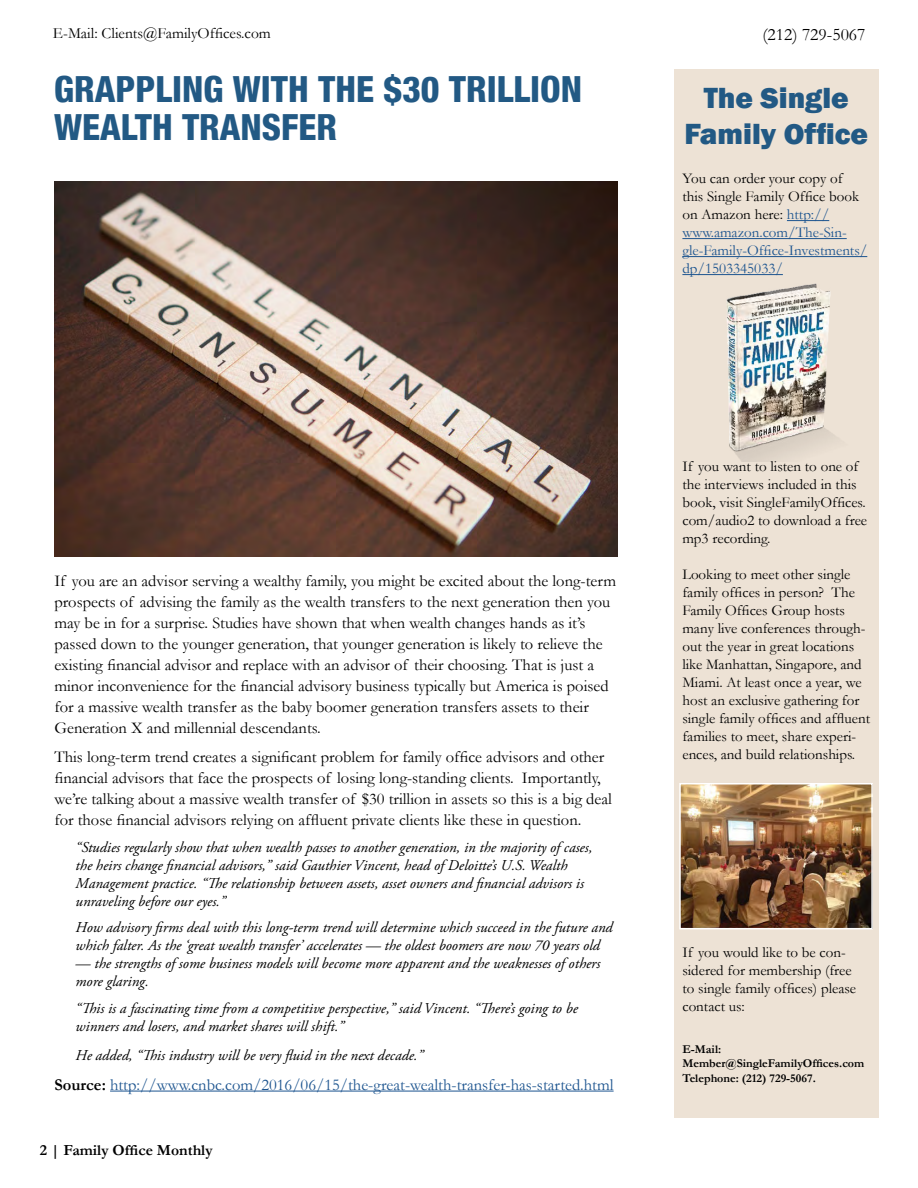
<style>
.page{position:relative;width:918px;height:1188px;background:#fff}
.page>*{position:absolute;margin:0;border:0;box-sizing:border-box;transform-origin:0 0}
.t1{font:800 condensed 36px/38.4px "Helvetica Neue LT Com";color:#225984}
.t2{font:800 30px/36px "Franklin Gothic";color:#225984;text-align:center}
.t3{font:17.7px "Garamond";color:#000}
.t4{font:16.5px/21px "Garamond";color:#000}
.t5{font:16.5px "Garamond";color:#1c548f}
.t6{font:15.45px "Garamond";color:#000}
.t7{font:700 15.45px "Garamond";color:#000}
.t8{font:italic 15px/18px "Adobe Garamond Pro";color:#000}
.t9{font:15px/18px "Garamond";color:#000}
.t10{font:15px/18px "Garamond";color:#1c548f}
.t11{font:700 12px/14.4px "Garamond";color:#000}
.s1{color:#000}
.s2{font-weight:700;color:#000}
</style>
<div class="page">
<div style="left:674px;top:70px;width:205px;height:1048px;background:#ede2d5"></div>
<hr style="left:787px;top:220px;width:42px;height:1px;background:#1c548f">
<hr style="left:682px;top:238px;width:165px;height:1px;background:#1c548f">
<hr style="left:682px;top:256px;width:185px;height:1px;background:#1c548f">
<img style="left:682px;top:274px;width:155px;height:188px">
<img style="left:682px;top:786px;width:188px;height:140px">
<div style="left:679px;top:783px;width:194px;height:146px;border:2px solid #fff"></div>
<hr style="left:110px;top:1091px;width:504px;height:1px;background:#1c548f">
<img style="left:54px;top:181px;width:563px;height:375px">
<p class="t6" style="left:53px;top:23px;width:219px">E-Mail: Clients@FamilyOffices.com</p>
<p class="t3" style="left:762px;top:22px;width:105px">(212) 729-5067</p>
<h1 class="t1" style="left:54px;top:69px;width:530px">GRAPPLING WITH THE $30 TRILLION<br>WEALTH TRANSFER</h1>
<h2 class="t2" style="left:684px;top:80px;width:185px">The Single<br>Family Office</h2>
<p class="t10" style="left:682px;top:169px;width:186px"><span class="s1">You can order your copy of this Single Family Office book on Amazon here:</span> http:// www.amazon.com/The-Sin&shy;gle-Family-Office-Investments/ dp/1503345033/</p>
<p class="t4" style="left:54px;top:570px;width:563px">If you are an advisor serving a wealthy family, you might be excited about the long-term prospects of advising the family as the wealth transfers to the next generation then you may be in for a surprise. Studies have shown that when wealth changes hands as it’s passed down to the younger generation, that younger generation is likely to relieve the existing financial advisor and replace with an advisor of their choosing. That is just a minor inconvenience for the financial advisory business typically but America is poised for a massive wealth transfer as the baby boomer generation transfers assets to their Generation X and millennial descendants.</p>
<p class="t4" style="left:54px;top:746px;width:559px">This long-term trend creates a significant problem for family office advisors and other financial advisors that face the prospects of losing long-standing clients. Importantly, we’re talking about a massive wealth transfer of $30 trillion in assets so this is a big deal for those financial advisors relying on affluent private clients like these in question.</p>
<p class="t8" style="left:76px;top:838px;width:518px">“Studies regularly show that when wealth passes to another generation, in the majority of cases, the heirs change financial advisors,” said Gauthier Vincent, head of Deloitte’s U.S. Wealth Management practice. “The relationship between assets, asset owners and financial advisors is unraveling before our eyes.”</p>
<p class="t8" style="left:76px;top:919px;width:539px">How advisory firms deal with this long-term trend will determine which succeed in the future and which falter. As the ‘great wealth transfer’ accelerates — the oldest boomers are now 70 years old</p>
<p class="t8" style="left:76px;top:955px;width:526px">— the strengths of some business models will become more apparent and the weaknesses of others more glaring.</p>
<p class="t8" style="left:76px;top:999px;width:504px">“This is a fascinating time from a competitive perspective,” said Vincent. “There’s going to be winners and losers, and market shares will shift.”</p>
<p class="t8" style="left:76px;top:1047px;width:349px">He added, “This industry will be very fluid in the next decade.”</p>
<p class="t5" style="left:54px;top:1074px;width:561px"><span class="s2">Source:</span> http://www.cnbc.com/2016/06/15/the-great-wealth-transfer-has-started.html</p>
<p class="t7" style="left:40px;top:1140px;width:174px">2 | Family Office Monthly</p>
<p class="t9" style="left:682px;top:457px;width:186px">If you want to listen to one of the interviews included in this book, visit SingleFamilyOffices. com/audio2 to download a free mp3 recording.</p>
<p class="t9" style="left:682px;top:565px;width:189px">Looking to meet other single family offices in person? The<br>Family Offices Group hosts many live conferences through&shy;out the year in great locations like Manhattan, Singapore, and<br>Miami. At least once a year, we host an exclusive gathering for single family offices and affluent families to meet, share experi&shy;ences, and build relationships.</p>
<p class="t9" style="left:682px;top:943px;width:175px">If you would like to be con&shy;sidered for membership (free to single family offices) please contact us:</p>
<p class="t11" style="left:682px;top:1042px;width:183px">E-Mail:<br>Member@SingleFamilyOffices.com<br>Telephone: (212) 729-5067.</p>
</div>
